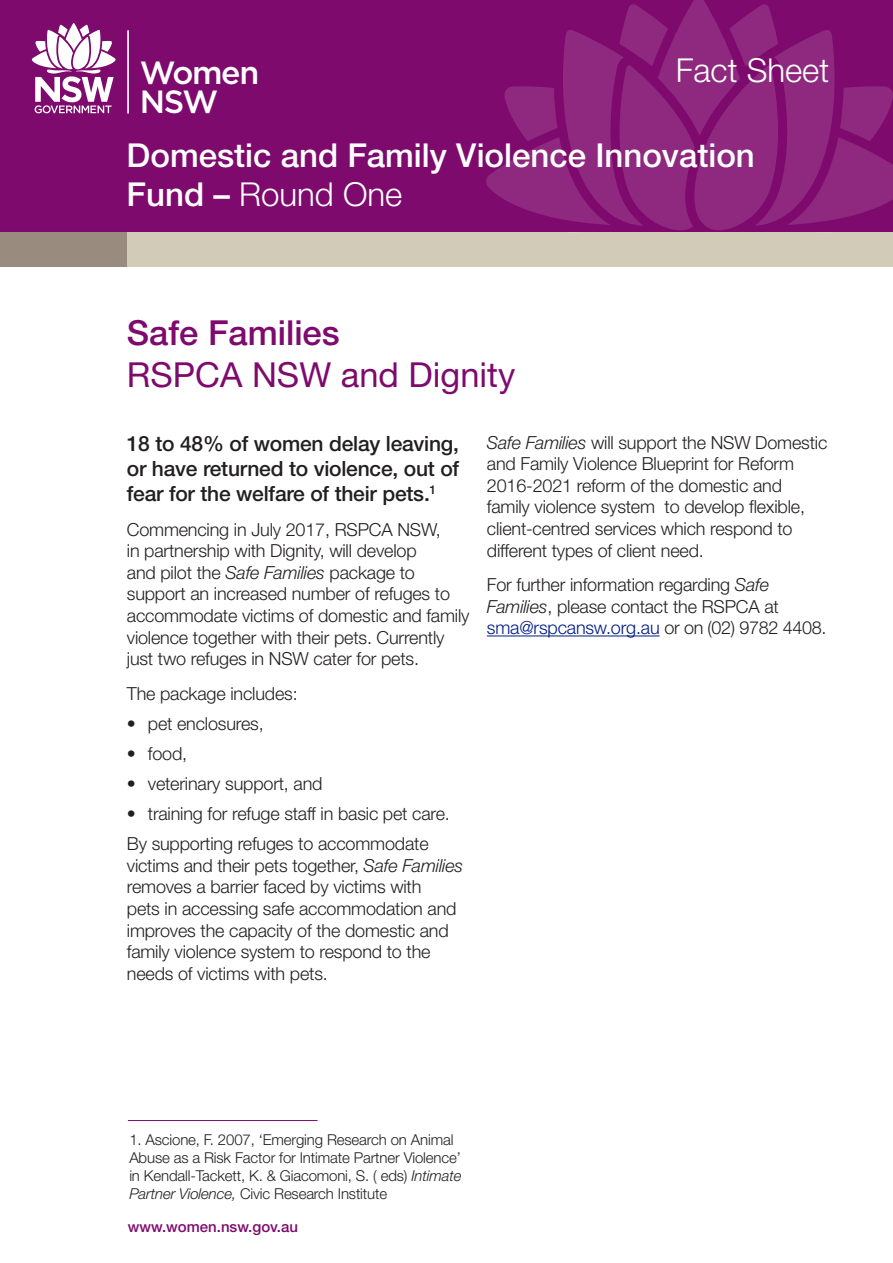
<style>
.page{position:relative;width:893px;height:1263px;background:#fff}
.page>*{position:absolute;margin:0;border:0;box-sizing:border-box;transform-origin:0 0}
.Major_Heading{font:34.5px "Helvetica Neue LT Std";color:#7e0a6d}
.Major_Heading-2{font:500 34.5px "Helvetica Neue LT Std";color:#7e0a6d}
.Heading_1{font:500 33px/39.6px "Helvetica Neue LT";color:#fff}
.t1{font:300 33px "Helvetica Neue LT";color:#fff}
.t2{font:500 32.1px/29.7px "Gotham";letter-spacing:-.04em;color:#fff}
.Body{font:500 21px/25.2px "Helvetica Neue LT";letter-spacing:-.01em;color:#231f20;text-align:justify}
.Body-2{font:300 18px/21.6px "Helvetica Neue LT";letter-spacing:-.01em;color:#231f20}
.Body-3{font:300 15px/18px "Helvetica Neue LT";letter-spacing:-.01em;color:#231f20}
.t3{font:500 15px "Helvetica Neue LT";color:#7e0a6d}
.s1{font-weight:300}
.s2{font-style:italic}
.s3{color:#001c84}
</style>
<div class="page">
<hr style="left:487px;top:635px;width:173px;height:1px;background:#001c84">
<hr style="left:128px;top:1120px;width:189px;height:1px;background:#7e0a6d">
<div style="left:0;top:0;width:893px;height:232px;background:#7e0a6d"></div>
<hr style="left:127px;top:30px;width:2px;height:84px;background:#fff">
<svg style="left:32px;top:23px;width:84px;height:90px"></svg>
<div style="left:0;top:232px;width:128px;height:34px;background:#998b7d"></div>
<div style="left:128px;top:232px;width:765px;height:34px;background:#d2cbb8"></div>
<svg style="left:486px;top:0;width:407px;height:230px"></svg>
<p class="t2" style="left:140px;top:57px;width:121px">Women<br>NSW</p>
<p class="t1" style="left:676px;top:50px;width:155px">Fact Sheet</p>
<p class="Heading_1" style="left:127px;top:135px;width:630px">Domestic and Family Violence Innovation<br>Fund – <span class="s1">Round One</span></p>
<p class="Major_Heading-2" style="left:127px;top:312px;width:214px">Safe Families</p>
<p class="Major_Heading" style="left:127px;top:354px;width:390px">RSPCA NSW and Dignity</p>
<p class="Body" style="left:127px;top:430px;width:334px">18 to 48% of women delay leaving, or have returned to violence, out of fear for the welfare of their pets.<sup>1</sup></p>
<p class="Body-2" style="left:127px;top:518px;width:344px">Commencing in July 2017, RSPCA NSW,<br>in partnership with Dignity, will develop<br>and pilot the <span class="s2">Safe Families</span> package to support an increased number of refuges to accommodate victims of domestic and family violence together with their pets. Currently just two refuges in NSW cater for pets.</p>
<p class="Body-2" style="left:127px;top:682px;width:172px">The package includes:</p>
<p class="Body-2" style="left:127px;top:712px;width:138px">• pet enclosures,</p>
<p class="Body-2" style="left:127px;top:742px;width:62px">• food,</p>
<p class="Body-2" style="left:127px;top:772px;width:197px">• veterinary support, and</p>
<p class="Body-2" style="left:127px;top:802px;width:325px">• training for refuge staff in basic pet care.</p>
<p class="Body-2" style="left:127px;top:832px;width:338px">By supporting refuges to accommodate victims and their pets together, <span class="s2">Safe Families </span>removes a barrier faced by victims with<br>pets in accessing safe accommodation and improves the capacity of the domestic and family violence system to respond to the needs of victims with pets.</p>
<p class="Body-2" style="left:487px;top:431px;width:342px"><span class="s2">Safe Families</span> will support the NSW Domestic and Family Violence Blueprint for Reform 2016-2021 reform of the domestic and family violence system to develop flexible, client-centred services which respond to different types of client need.</p>
<p class="Body-2" style="left:487px;top:573px;width:341px">For further information regarding <span class="s2">Safe<br>Families</span>, please contact the RSPCA at <span class="s3">sma@rspcansw.org.au</span> or on (02) 9782 4408.</p>
<p class="Body-3" style="left:129px;top:1131px;width:334px">1. Ascione, F. 2007, ‘Emerging Research on Animal Abuse as a Risk Factor for Intimate Partner Violence’ in Kendall-Tackett, K. &amp; Giacomoni, S. ( eds) <span class="s2">Intimate Partner Violence,</span> Civic Research Institute</p>
<p class="t3" style="left:128px;top:1218px;width:172px">www.women.nsw.gov.au</p>
</div>
